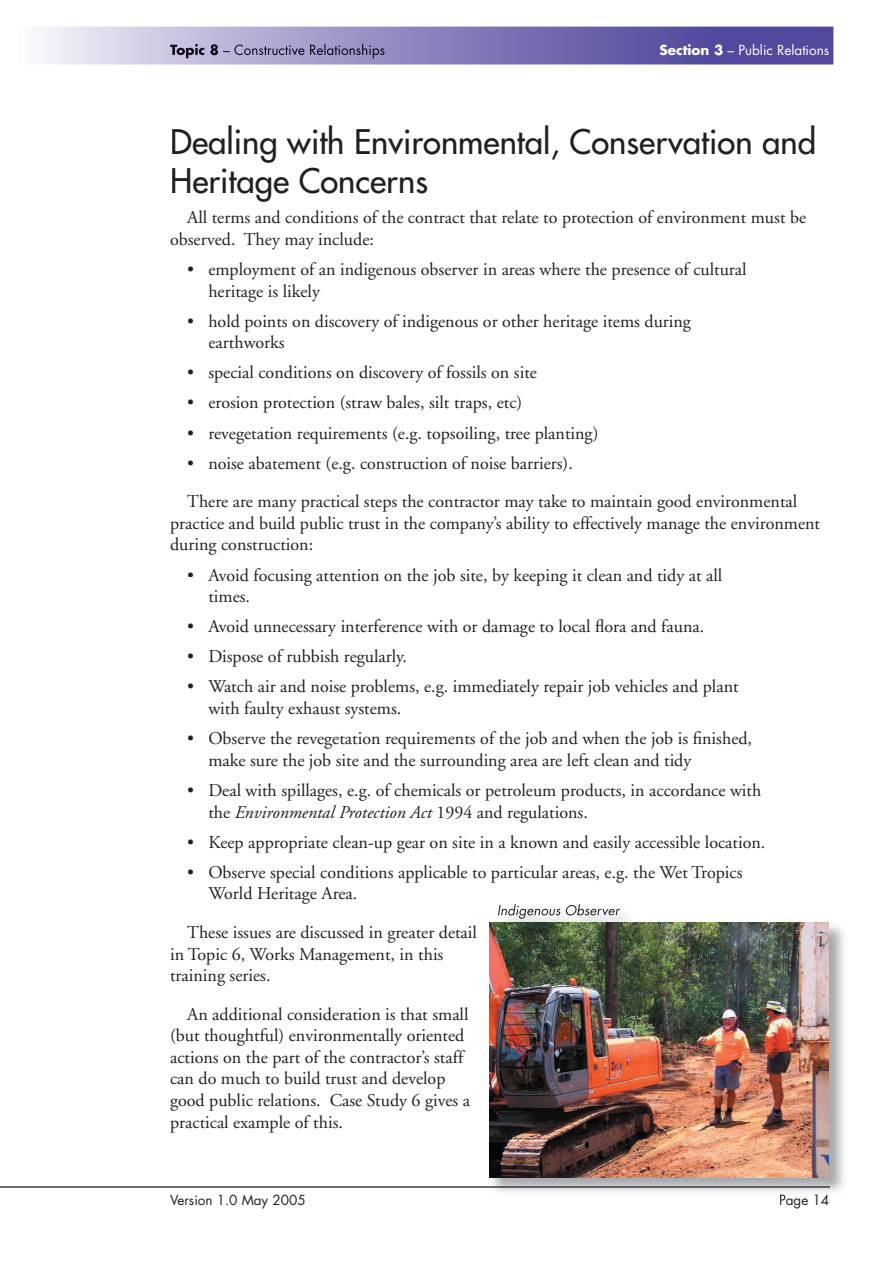
<style>
.page{position:relative;width:893px;height:1263px;background:#fff}
.page>*{position:absolute;margin:0;border:0;box-sizing:border-box;transform-origin:0 0}
.t1{font:33px/39.6px "Futura";color:#231f20}
.t2{font:18px/21.6px "Adobe Garamond";color:#231f20}
.t3{font:13.5px "Futura";color:#fff}
.t4{font:13.5px "Futura";color:#231f20}
.s1{font-weight:700}
.s2{font-style:italic}
</style>
<div class="page">
<svg style="left:45px;top:27px;width:788px;height:37px;background:#8b84be"></svg>
<img style="left:170px;top:44px;width:49px;height:14px">
<svg style="left:219px;top:44px;width:165px;height:14px;background:#8d87ae"></svg>
<hr style="left:0;top:1186px;width:486px;height:1px;background:#6c6d70">
<img style="left:486px;top:909px;width:358px;height:284px">
<img style="left:486px;top:1186px;width:343px;height:1px">
<img style="left:780px;top:1194px;width:48px;height:3px">
<img style="left:489px;top:923px;width:339px;height:255px">
<svg style="left:498px;top:904px;width:62px;height:15px"></svg>
<svg style="left:566px;top:904px;width:54px;height:12px"></svg>
<p class="t3" style="left:660px;top:41px;width:171px"><span class="s1">Section 3</span> – Public Relations</p>
<h1 class="t1" style="left:170px;top:122px;width:648px">Dealing with Environmental, Conservation and<br>Heritage Concerns</h1>
<p class="t2" style="left:170px;top:207px;width:638px;text-indent:17px">All terms and conditions of the contract that relate to protection of environment must be observed. They may include:</p>
<p class="t2" style="left:208px;top:259px;width:540px;text-indent:-21px">• employment of an indigenous observer in areas where the presence of cultural heritage is likely</p>
<p class="t2" style="left:208px;top:311px;width:484px;text-indent:-21px">• hold points on discovery of indigenous or other heritage items during earthworks</p>
<p class="t2" style="left:187px;top:362px;width:351px">• special conditions on discovery of fossils on site</p>
<p class="t2" style="left:187px;top:392px;width:337px">• erosion protection (straw bales, silt traps, etc)</p>
<p class="t2" style="left:187px;top:422px;width:413px">• revegetation requirements (e.g. topsoiling, tree planting)</p>
<p class="t2" style="left:187px;top:444px;width:612px;line-height:38.5px">• noise abatement (e.g. construction of noise barriers).<br>There are many practical steps the contractor may take to maintain good environmental</p>
<p class="t2" style="left:170px;top:513px;width:651px">practice and build public trust in the company’s ability to effectively manage the environment during construction:</p>
<p class="t2" style="left:208px;top:564px;width:515px;text-indent:-21px">• Avoid focusing attention on the job site, by keeping it clean and tidy at all times.</p>
<p class="t2" style="left:187px;top:616px;width:519px">• Avoid unnecessary interference with or damage to local flora and fauna.</p>
<p class="t2" style="left:187px;top:646px;width:221px">• Dispose of rubbish regularly.</p>
<p class="t2" style="left:208px;top:676px;width:532px;text-indent:-21px">• Watch air and noise problems, e.g. immediately repair job vehicles and plant with faulty exhaust systems.</p>
<p class="t2" style="left:208px;top:728px;width:545px;text-indent:-21px">• Observe the revegetation requirements of the job and when the job is finished, make sure the job site and the surrounding area are left clean and tidy</p>
<p class="t2" style="left:208px;top:780px;width:554px;text-indent:-21px">• Deal with spillages, e.g. of chemicals or petroleum products, in accordance with the <span class="s2">Environmental Protection Act</span> 1994 and regulations.</p>
<p class="t2" style="left:187px;top:831px;width:580px">• Keep appropriate clean-up gear on site in a known and easily accessible location.</p>
<p class="t2" style="left:208px;top:862px;width:536px;text-indent:-21px">• Observe special conditions applicable to particular areas, e.g. the Wet Tropics<br>World Heritage Area.</p>
<p class="t2" style="left:170px;top:922px;width:308px;text-indent:17px">These issues are discussed in greater detail in Topic 6, Works Management, in this training series.</p>
<p class="t2" style="left:170px;top:1003px;width:302px;text-indent:17px">An additional consideration is that small (but thoughtful) environmentally oriented actions on the part of the contractor’s staff can do much to build trust and develop good public relations. Case Study 6 gives a practical example of this.</p>
<p class="t4" style="left:170px;top:1191px;width:137px">Version 1.0 May 2005</p>
<p class="t4" style="left:779px;top:1191px;width:52px">Page 14</p>
</div>
